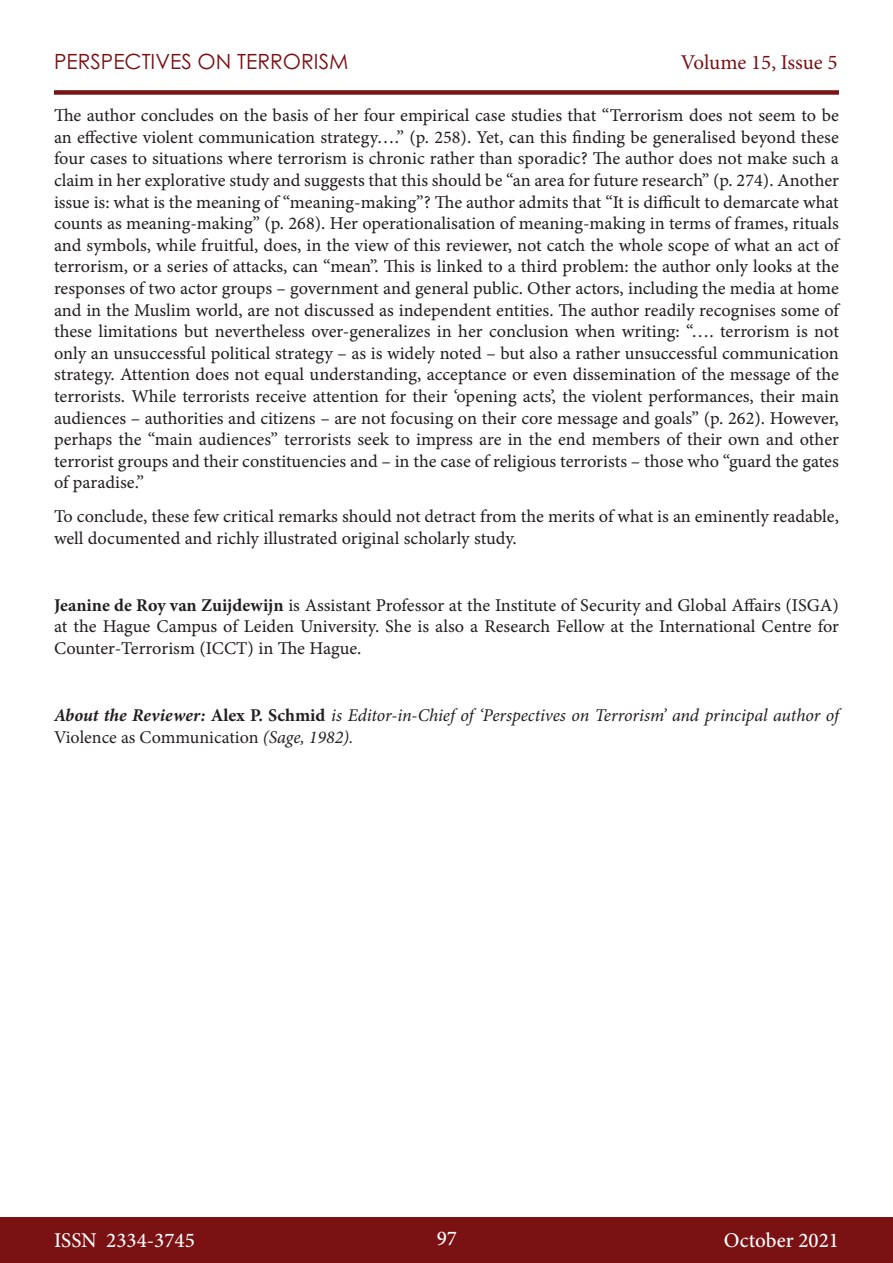
<style>
.page{position:relative;width:893px;height:1263px;background:#fff}
.page>*{position:absolute;margin:0;border:0;box-sizing:border-box;transform-origin:0 0}
.t1{font:500 21px "Minion Pro";color:#fff}
.t2{font:21px "Century Gothic Pro";color:#7a1113}
.t3{font:21px "Minion Pro";letter-spacing:-.005em;color:#7a1113}
.t4{font:18px/21.6px "Minion Pro Capt";color:#231f20;text-align:justify}
.t5{font:italic 18px/21.6px "Minion Pro";letter-spacing:-.01em;color:#231f20}
.s1{font-family:"Minion Pro";font-weight:700}
.s2{font-weight:700}
.s3{font-weight:700;font-style:normal}
.s4{font-style:normal}
</style>
<div class="page">
<div style="left:0;top:1217px;width:893px;height:46px;background:#7a1113"></div>
<div style="left:54px;top:90px;width:785px;height:5px;background:#7a1113"></div>
<p class="t2" style="left:54px;top:49px;width:296px">PERSPECTIVES ON TERRORISM</p>
<p class="t3" style="left:681px;top:48px;width:158px">Volume 15, Issue 5</p>
<p class="t4" style="left:54px;top:105px;width:787px">The author concludes on the basis of her four empirical case studies that “Terrorism does not seem to be an effective violent communication strategy….” (p. 258). Yet, can this finding be generalised beyond these four cases to situations where terrorism is chronic rather than sporadic? The author does not make such a claim in her explorative study and suggests that this should be “an area for future research” (p. 274). Another issue is: what is the meaning of “meaning-making”? The author admits that “It is difficult to demarcate what counts as meaning-making” (p. 268). Her operationalisation of meaning-making in terms of frames, rituals and symbols, while fruitful, does, in the view of this reviewer, not catch the whole scope of what an act of terrorism, or a series of attacks, can “mean”. This is linked to a third problem: the author only looks at the responses of two actor groups – government and general public. Other actors, including the media at home and in the Muslim world, are not discussed as independent entities. The author readily recognises some of these limitations but nevertheless over-generalizes in her conclusion when writing: “…. terrorism is not only an unsuccessful political strategy – as is widely noted – but also a rather unsuccessful communication strategy. Attention does not equal understanding, acceptance or even dissemination of the message of the terrorists. While terrorists receive attention for their ‘opening acts’, the violent performances, their main audiences – authorities and citizens – are not focusing on their core message and goals” (p. 262). However, perhaps the “main audiences” terrorists seek to impress are in the end members of their own and other terrorist groups and their constituencies and – in the case of religious terrorists – those who “guard the gates of paradise.”</p>
<p class="t4" style="left:54px;top:505px;width:786px">To conclude, these few critical remarks should not detract from the merits of what is an eminently readable, well documented and richly illustrated original scholarly study.</p>
<p class="t4" style="left:54px;top:594px;width:786px"><span class="s1">Jeanine de Roy van Zuijdewijn</span> is Assistant Professor at the Institute of Security and Global Affairs (ISGA) at the Hague Campus of Leiden University. She is also a Research Fellow at the International Centre for Counter-Terrorism (ICCT) in The Hague.</p>
<p class="t5" style="left:54px;top:705px;width:786px"><span class="s2">About the Reviewer:</span> <span class="s3">Alex P. Schmid</span> is Editor-in-Chief of ‘Perspectives on Terrorism’ and principal author of<br><span class="s4">Violence as Communication</span> (Sage, 1982).</p>
<p class="t1" style="left:54px;top:1226px;width:142px">ISSN 2334-3745</p>
<p class="t1" style="left:437px;top:1224px;width:22px">97</p>
<p class="t1" style="left:724px;top:1226px;width:117px">October 2021</p>
</div>
